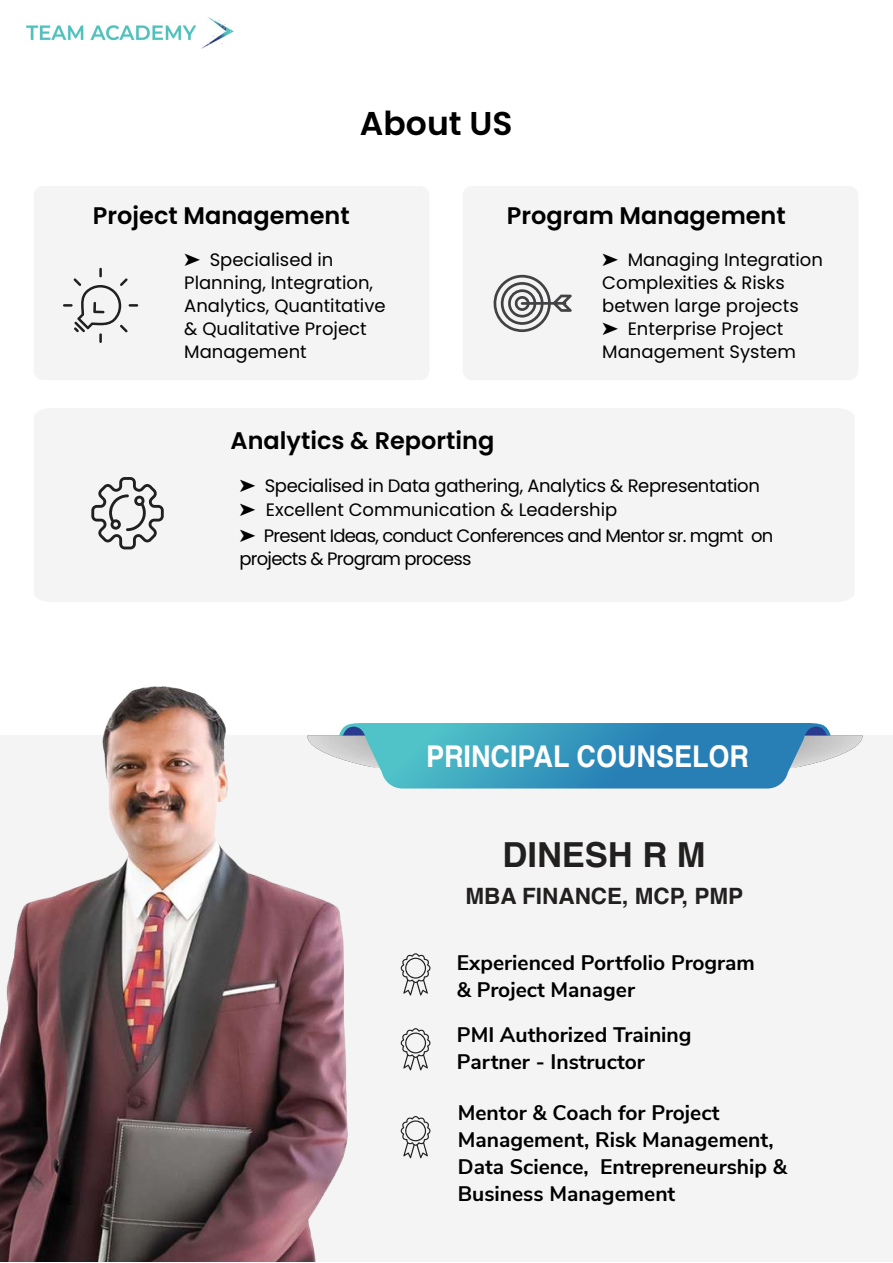
<style>
.page{position:relative;width:893px;height:1263px;background:#fff}
.page>*{position:absolute;margin:0;border:0;box-sizing:border-box;transform-origin:0 0}
.t1{font:700 34.5px "Helvetica";color:#221f1f}
.t2{font:600 33px "Poppins";color:#000}
.t3{font:700 30px "Helvetica";color:#fff;scale:.9 1}
.t4{font:600 24px "Poppins";color:#000}
.t5{font:700 22.5px "Helvetica";color:#221f1f}
.t6{font:700 21px/27px "Nunito Sans";color:#000}
.t7{font:18px/22.8px "Poppins";color:#000}
.t8{font:18px/25.2px "Poppins";letter-spacing:-.02em;color:#000}
.t9{font:18px "Poppins";letter-spacing:-.04em;color:#000}
</style>
<div class="page">
<div style="left:34px;top:186px;width:395px;height:194px;background:#f1f1f1;border-radius:9px"></div>
<div style="left:34px;top:408px;width:820px;height:194px;background:#f4f4f4"></div>
<div style="left:463px;top:186px;width:395px;height:194px;background:#f1f1f1;border-radius:9px"></div>
<svg style="left:63px;top:268px;width:75px;height:75px"></svg>
<svg style="left:493px;top:275px;width:79px;height:57px"></svg>
<svg style="left:91px;top:477px;width:73px;height:72px"></svg>
<div style="left:0;top:735px;width:892px;height:527px;background:#f1f1f1"></div>
<img style="left:0;top:686px;width:433px;height:576px">
<svg style="left:307px;top:723px;width:555px;height:65px;background:#5da8c5"></svg>
<svg style="left:401px;top:1028px;width:29px;height:42px"></svg>
<svg style="left:401px;top:953px;width:29px;height:42px"></svg>
<svg style="left:401px;top:1116px;width:29px;height:42px"></svg>
<img style="left:26px;top:17px;width:208px;height:31px">
<h2 class="t2" style="left:360px;top:104px;width:154px">About US</h2>
<h3 class="t4" style="left:93px;top:202px;width:258px">Project Management</h3>
<h3 class="t4" style="left:507px;top:202px;width:280px">Program Management</h3>
<p class="t7" style="left:184px;top:249px;width:203px">➤ Specialised in<br>Planning, Integration,<br>Analytics, Quantitative &amp; Qualitative Project<br>Management</p>
<p class="t7" style="left:602px;top:249px;width:222px">➤ Managing Integration<br>Complexities &amp; Risks betwen large projects<br>➤ Enterprise Project<br>Management System</p>
<h3 class="t4" style="left:231px;top:426px;width:265px">Analytics &amp; Reporting</h3>
<p class="t8" style="left:239px;top:473px;width:535px">➤ Specialised in Data gathering, Analytics &amp; Representation ➤ Excellent Communication &amp; Leadership<br>➤ Present Ideas, conduct Conferences and Mentor sr. mgmt on</p>
<p class="t9" style="left:239px;top:548px;width:234px">projects &amp; Program process</p>
<h3 class="t3" style="left:426px;top:732px;width:360px">PRINCIPAL COUNSELOR</h3>
<h1 class="t1" style="left:502px;top:827px;width:205px">DINESH R M</h1>
<p class="t5" style="left:466px;top:878px;width:279px">MBA FINANCE, MCP, PMP</p>
<p class="t6" style="left:457px;top:948px;width:300px">Experienced Portfolio Program &amp; Project Manager</p>
<p class="t6" style="left:457px;top:1020px;width:236px">PMI Authorized Training<br>Partner - Instructor</p>
<p class="t6" style="left:458px;top:1098px;width:331px">Mentor &amp; Coach for Project<br>Management, Risk Management,<br>Data Science, Entrepreneurship &amp;<br>Business Management</p>
</div>
